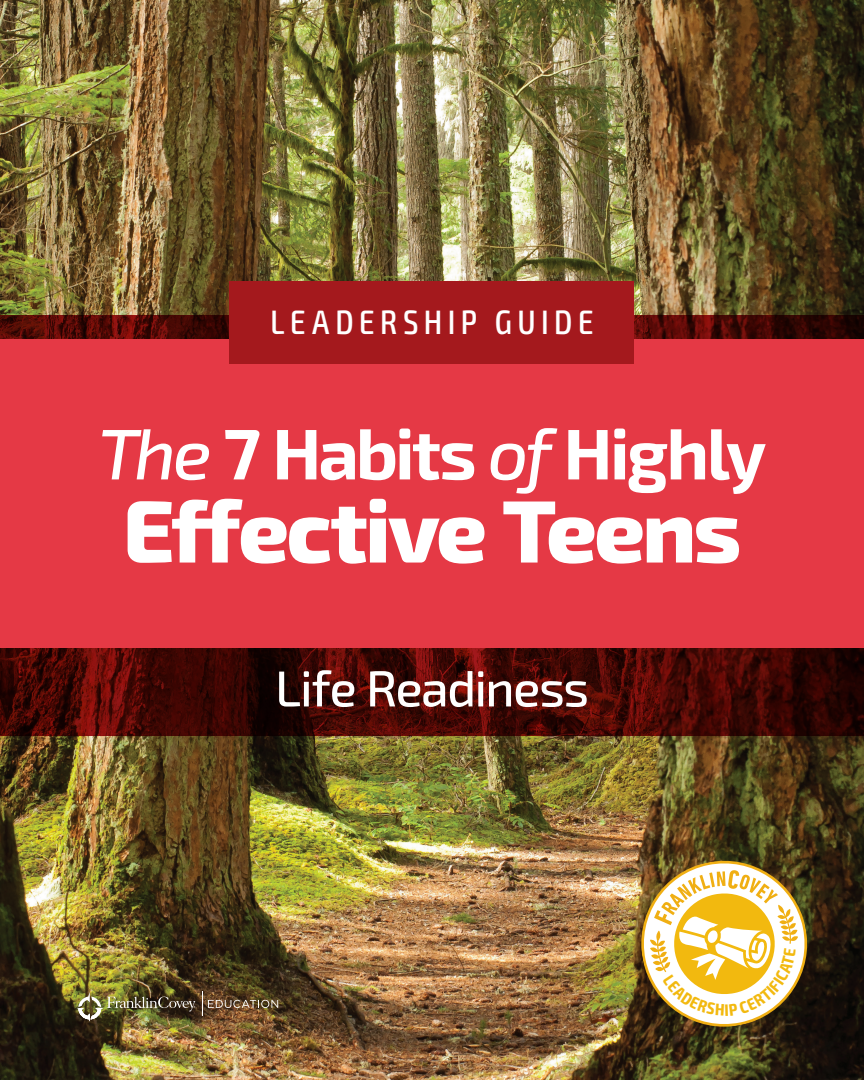
<style>
.page{position:relative;width:864px;height:1080px;background:#fff}
.page>*{position:absolute;margin:0;border:0;box-sizing:border-box;transform-origin:0 0}
.t1{font:800 88.5px "Exo 2.0";letter-spacing:-.03em;color:#fff}
.t2{font:700 71.55px "Exo 2.0";letter-spacing:-.04em;color:#fff}
.t3{font:500 50.55px "Exo 2.0";letter-spacing:-.03em;color:#fff}
.t4{font:500 condensed 33.9px "Exo 2";letter-spacing:.16em;color:#fff}
.s1{font-weight:500;font-style:italic}
</style>
<div class="page">
<img style="left:0;top:0;width:864px;height:1080px">
<svg style="left:0;top:315px;width:864px;height:420px;background:#420804"></svg>
<div style="left:0;top:339px;width:864px;height:309px;background:#e53945"></div>
<div style="left:230px;top:281px;width:404px;height:83px;background:#a4191d"></div>
<img style="left:76px;top:992px;width:119px;height:29px">
<svg style="left:202px;top:991px;width:76px;height:25px;background:#715638"></svg>
<svg style="left:634px;top:853px;width:178px;height:181px"></svg>
<p class="t4" style="left:270px;top:303px;width:325px">LEADERSHIP GUIDE</p>
<p class="t2" style="left:98px;top:412px;width:670px"><span class="s1">The</span> 7 Habits <span class="s1">of</span> Highly</p>
<p class="t1" style="left:123px;top:478px;width:620px">Effective Teens</p>
<p class="t3" style="left:275px;top:659px;width:316px">Life Readiness</p>
</div>
